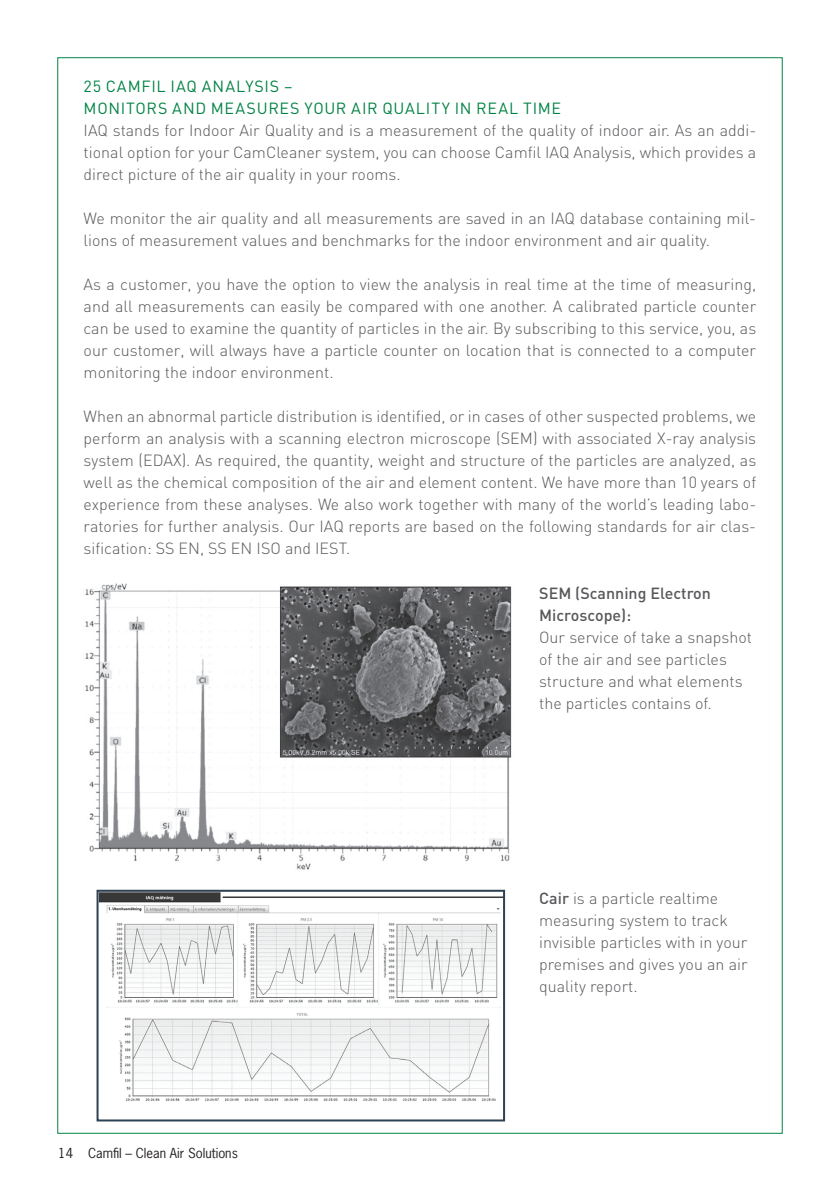
<style>
.page{position:relative;width:840px;height:1191px;background:#fff}
.page>*{position:absolute;margin:0;border:0;box-sizing:border-box;transform-origin:0 0}
.t1{font:300 16px/22px "DIN";color:#57585a;text-align:justify}
.t2{font:16px/22px "DIN";letter-spacing:.05em;color:#038345}
.t3{font:500 16px/22px "DIN";color:#57585a}
.t4{font:13px "News Gothic Std";color:#231f20}
.s1{font-weight:500}
</style>
<div class="page">
<img style="left:99px;top:892px;width:403px;height:209px">
<div style="left:96px;top:889px;width:409px;height:232px;border:2px solid #2e4152"></div>
<img style="left:85px;top:583px;width:427px;height:287px">
<p class="t2" style="left:84px;top:75px;width:479px">25 CAMFIL IAQ ANALYSIS –<br>MONITORS AND MEASURES YOUR AIR QUALITY IN REAL TIME</p>
<p class="t1" style="left:84px;top:119px;width:673px">IAQ stands for Indoor Air Quality and is a measurement of the quality of indoor air. As an addi&shy;tional option for your CamCleaner system, you can choose Camfil IAQ Analysis, which provides a direct picture of the air quality in your rooms.</p>
<p class="t1" style="left:84px;top:207px;width:673px">We monitor the air quality and all measurements are saved in an IAQ database containing mil&shy;lions of measurement values and benchmarks for the indoor environment and air quality.</p>
<p class="t1" style="left:84px;top:273px;width:673px">As a customer, you have the option to view the analysis in real time at the time of measuring, and all measurements can easily be compared with one another. A calibrated particle counter can be used to examine the quantity of particles in the air. By subscribing to this service, you, as our customer, will always have a particle counter on location that is connected to a computer monitoring the indoor environment.</p>
<p class="t1" style="left:84px;top:405px;width:673px">When an abnormal particle distribution is identified, or in cases of other suspected problems, we perform an analysis with a scanning electron microscope (SEM) with associated X-ray analysis system (EDAX). As required, the quantity, weight and structure of the particles are analyzed, as well as the chemical composition of the air and element content. We have more than 10 years of experience from these analyses. We also work together with many of the world’s leading labo&shy;ratories for further analysis. Our IAQ reports are based on the following standards for air clas&shy;sification: SS EN, SS EN ISO and IEST.</p>
<p class="t3" style="left:539px;top:581px;width:173px">SEM (Scanning Electron<br>Microscope):</p>
<p class="t1" style="left:539px;top:626px;width:214px;text-align:left">Our service of take a snapshot of the air and see particles structure and what elements the particles contains of.</p>
<p class="t4" style="left:58px;top:1145px;width:181px">14 Camfil – Clean Air Solutions</p>
<p class="t1" style="left:539px;top:887px;width:210px;text-align:left"><span class="s1">Cair</span> is a particle realtime measuring system to track invisible particles with in your premises and gives you an air quality report.</p>
</div>
